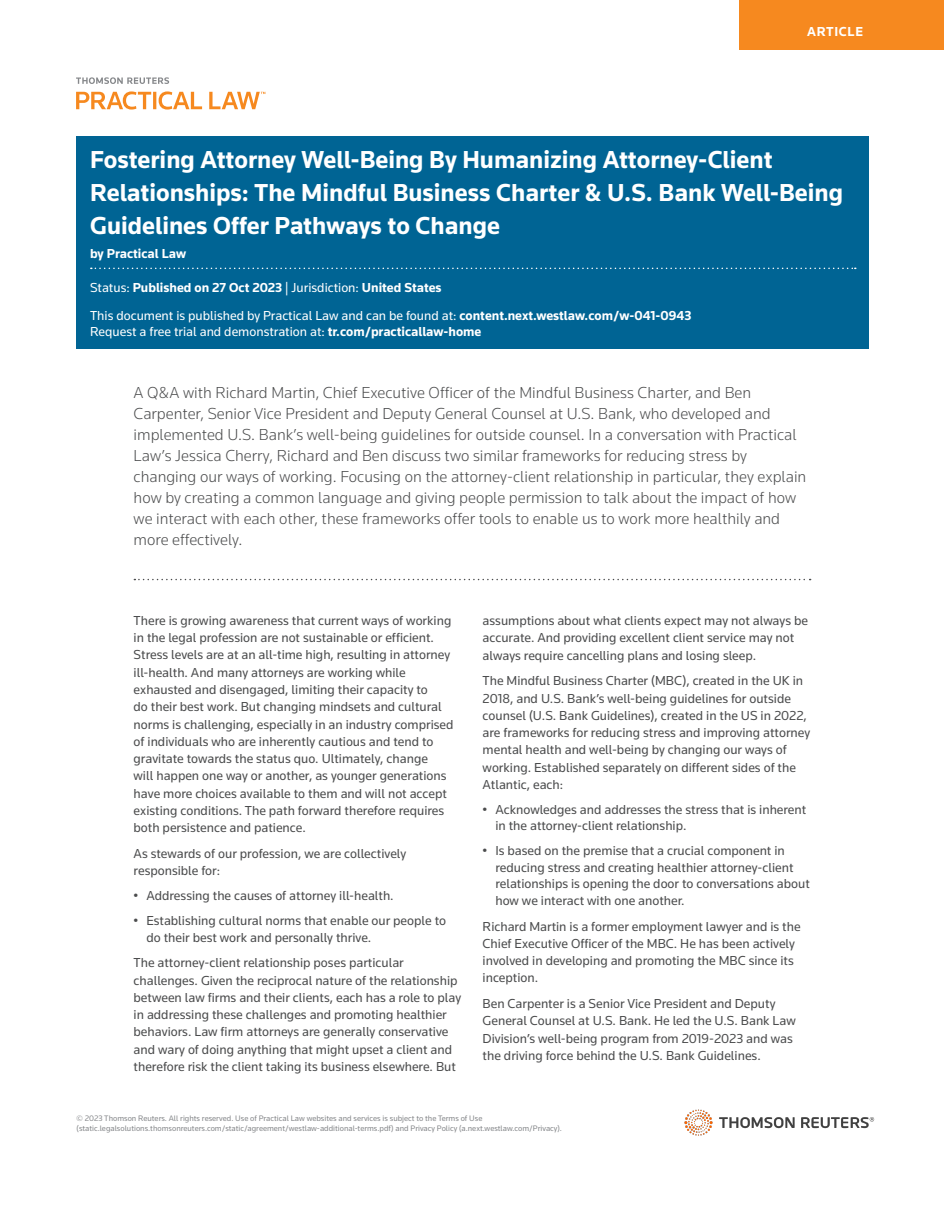
<style>
.page{position:relative;width:944px;height:1214px;background:#fff}
.page>*{position:absolute;margin:0;border:0;box-sizing:border-box;transform-origin:0 0}
.t1{font:700 25.5px/33px "Knowledge";color:#fff}
.t2{font:300 16.5px/21px "Knowledge";color:#4b4c4d}
.t3{font:13.5px/17.2px "Knowledge";color:#4b4c4d}
.t4{font:13.5px/27.2px "Knowledge";color:#fff}
.t5{font:700 13.5px "Knowledge";color:#fff}
.t6{font:700 13.5px "Knowledge";letter-spacing:.05em;color:#fff}
.t7{font:8.25px/9.8px "Knowledge";color:#86888b}
.s1{font-weight:700}
</style>
<div class="page">
<div style="left:739px;top:0;width:205px;height:49px;background:#f6891f"></div>
<svg style="left:76px;top:91px;width:189px;height:19px"></svg>
<svg style="left:76px;top:77px;width:93px;height:7px"></svg>
<img style="left:684px;top:1109px;width:191px;height:27px">
<div style="left:77px;top:136px;width:792px;height:213px;background:#006494"></div>
<svg style="left:91px;top:267px;width:764px;height:2px"></svg>
<svg style="left:134px;top:579px;width:676px;height:1px"></svg>
<p class="t6" style="left:807px;top:23px;width:57px">ARTICLE</p>
<h1 class="t1" style="left:90px;top:143px;width:754px">Fostering Attorney Well-Being By Humanizing Attorney-Client<br>Relationships: The Mindful Business Charter &amp; U.S. Bank Well-Being<br>Guidelines Offer Pathways to Change</h1>
<p class="t5" style="left:90px;top:246px;width:98px">by Practical Law</p>
<p class="t4" style="left:90px;top:274px;width:603px">Status: <span class="s1">Published on 27 Oct 2023</span> | Jurisdiction: <span class="s1">United States<br></span>This document is published by Practical Law and can be found at: <span class="s1">content.next.westlaw.com/w-041-0943</span></p>
<p class="t4" style="left:90px;top:318px;width:393px">Request a free trial and demonstration at: <span class="s1">tr.com/practicallaw-home</span></p>
<p class="t2" style="left:134px;top:381px;width:674px">A Q&amp;A with Richard Martin, Chief Executive Officer of the Mindful Business Charter, and Ben Carpenter, Senior Vice President and Deputy General Counsel at U.S. Bank, who developed and implemented U.S. Bank’s well-being guidelines for outside counsel. In a conversation with Practical Law’s Jessica Cherry, Richard and Ben discuss two similar frameworks for reducing stress by changing our ways of working. Focusing on the attorney-client relationship in particular, they explain how by creating a common language and giving people permission to talk about the impact of how we interact with each other, these frameworks offer tools to enable us to work more healthily and more effectively.</p>
<p class="t3" style="left:134px;top:611px;width:321px">There is growing awareness that current ways of working in the legal profession are not sustainable or efficient.<br>Stress levels are at an all-time high, resulting in attorney ill-health. And many attorneys are working while exhausted and disengaged, limiting their capacity to<br>do their best work. But changing mindsets and cultural norms is challenging, especially in an industry comprised of individuals who are inherently cautious and tend to gravitate towards the status quo. Ultimately, change<br>will happen one way or another, as younger generations have more choices available to them and will not accept existing conditions. The path forward therefore requires both persistence and patience.</p>
<p class="t3" style="left:134px;top:844px;width:274px">As stewards of our profession, we are collectively responsible for:</p>
<p class="t3" style="left:134px;top:886px;width:261px">• Addressing the causes of attorney ill-health.</p>
<p class="t3" style="left:146px;top:912px;width:301px;line-height:16.5px;text-indent:-13px">• Establishing cultural norms that enable our people to do their best work and personally thrive.</p>
<p class="t3" style="left:134px;top:954px;width:329px">The attorney-client relationship poses particular challenges. Given the reciprocal nature of the relationship between law firms and their clients, each has a role to play in addressing these challenges and promoting healthier behaviors. Law firm attorneys are generally conservative and wary of doing anything that might upset a client and therefore risk the client taking its business elsewhere. But</p>
<p class="t3" style="left:482px;top:611px;width:327px">assumptions about what clients expect may not always be accurate. And providing excellent client service may not always require cancelling plans and losing sleep.</p>
<p class="t3" style="left:482px;top:672px;width:329px">The Mindful Business Charter (MBC), created in the UK in 2018, and U.S. Bank’s well-being guidelines for outside counsel (U.S. Bank Guidelines), created in the US in 2022, are frameworks for reducing stress and improving attorney mental health and well-being by changing our ways of working. Established separately on different sides of the Atlantic, each:</p>
<p class="t3" style="left:495px;top:801px;width:312px;line-height:16.5px;text-indent:-13px">• Acknowledges and addresses the stress that is inherent in the attorney-client relationship.</p>
<p class="t3" style="left:495px;top:842px;width:316px;line-height:16.5px;text-indent:-13px">• Is based on the premise that a crucial component in reducing stress and creating healthier attorney-client relationships is opening the door to conversations about how we interact with one another.</p>
<p class="t3" style="left:482px;top:917px;width:319px">Richard Martin is a former employment lawyer and is the Chief Executive Officer of the MBC. He has been actively involved in developing and promoting the MBC since its inception.</p>
<p class="t3" style="left:482px;top:994px;width:315px">Ben Carpenter is a Senior Vice President and Deputy General Counsel at U.S. Bank. He led the U.S. Bank Law Division’s well-being program from 2019-2023 and was the driving force behind the U.S. Bank Guidelines.</p>
<p class="t7" style="left:77px;top:1113px;width:487px">© 2023 Thomson Reuters. All rights reserved. Use of Practical Law websites and services is subject to the Terms of Use (static.legalsolutions.thomsonreuters.com/static/agreement/westlaw-additional-terms.pdf) and Privacy Policy (a.next.westlaw.com/Privacy).</p>
</div>
